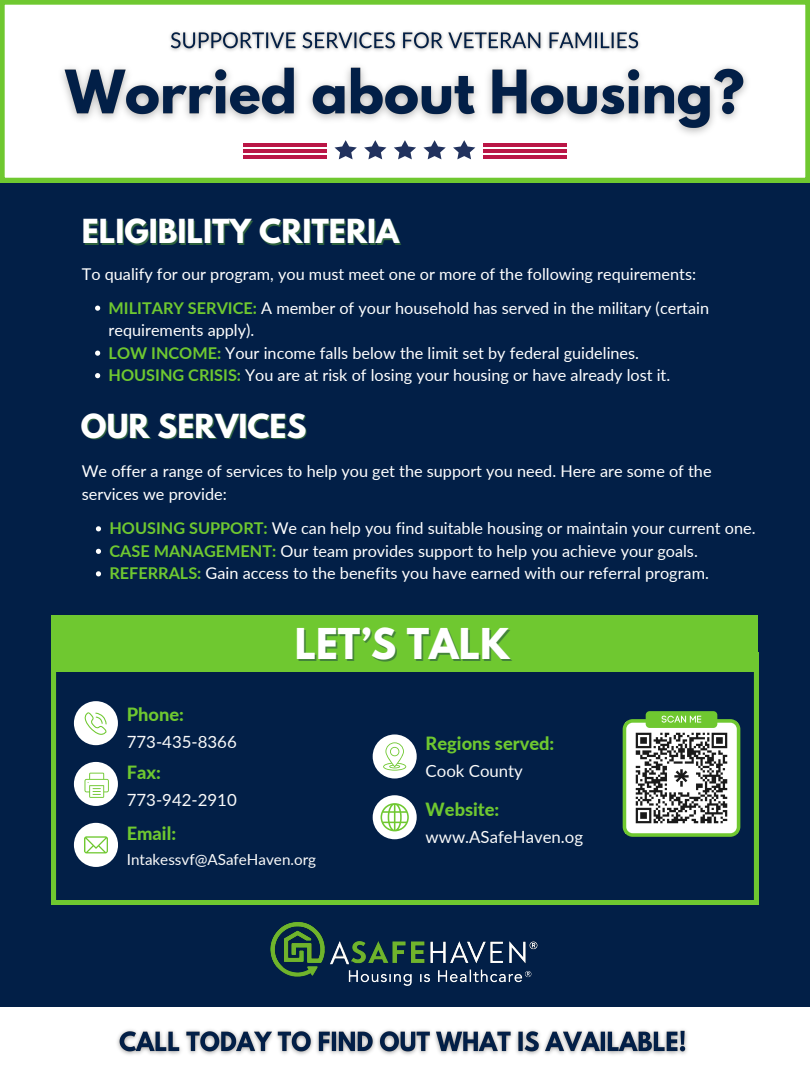
<style>
.page{position:relative;width:810px;height:1080px;background:#021f47}
.page>*{position:absolute;margin:0;border:0;box-sizing:border-box;transform-origin:0 0}
.t1{font:700 37.62px "League Spartan";color:#fff}
.t2{font:700 29.38px "League Spartan";color:#fff}
.t3{font:800 18.25px "Lato";color:#6fc830}
.t4{font:16.81px "Lato";color:#fafafa}
.t5{font:16.25px/22.5px "Lato";color:#fff}
.t6{font:15.25px "Lato";color:#fafafa}
.s1{font-weight:700;color:#6fc830}
</style>
<div class="page">
<svg style="left:0;top:0;width:810px;height:182px"></svg>
<hr style="left:243px;top:144px;width:84px;height:3px;background:#ba1646">
<hr style="left:243px;top:150px;width:84px;height:3px;background:#ba1646">
<hr style="left:243px;top:156px;width:84px;height:3px;background:#ba1646">
<hr style="left:483px;top:144px;width:84px;height:3px;background:#ba1646">
<hr style="left:483px;top:150px;width:84px;height:3px;background:#ba1646">
<hr style="left:483px;top:156px;width:84px;height:3px;background:#ba1646">
<svg style="left:335px;top:144px;width:22px;height:15px"></svg>
<svg style="left:364px;top:144px;width:22px;height:15px"></svg>
<svg style="left:394px;top:144px;width:22px;height:15px"></svg>
<svg style="left:423px;top:144px;width:23px;height:15px"></svg>
<svg style="left:453px;top:144px;width:22px;height:15px"></svg>
<div style="left:52px;top:615px;width:706px;height:56px;background:#6fc830"></div>
<svg style="left:52px;top:671px;width:706px;height:233px"></svg>
<div style="left:0;top:1008px;width:810px;height:72px;background:#fff"></div>
<svg style="left:96px;top:526px;width:5px;height:5px"></svg>
<svg style="left:96px;top:549px;width:5px;height:5px"></svg>
<svg style="left:96px;top:571px;width:5px;height:5px"></svg>
<img style="left:52px;top:56px;width:704px;height:88px">
<img style="left:165px;top:26px;width:480px;height:29px">
<svg style="left:95px;top:306px;width:5px;height:5px"></svg>
<svg style="left:95px;top:351px;width:5px;height:5px"></svg>
<svg style="left:95px;top:373px;width:5px;height:5px"></svg>
<img style="left:117px;top:1030px;width:570px;height:25px">
<img style="left:351px;top:901px;width:202px;height:63px">
<img style="left:257px;top:901px;width:94px;height:76px">
<img style="left:429px;top:904px;width:124px;height:60px">
<img style="left:346px;top:967px;width:186px;height:19px">
<p class="t2" style="left:82px;top:217px;width:319px">ELIGIBILITY CRITERIA</p>
<p class="t5" style="left:82px;top:262px;width:616px">To qualify for our program, you must meet one or more of the following requirements:</p>
<p class="t5" style="left:109px;top:296px;width:602px"><span class="s1">MILITARY SERVICE:</span> A member of your household has served in the military (certain requirements apply).</p>
<p class="t5" style="left:109px;top:341px;width:532px"><span class="s1">LOW INCOME:</span> Your income falls below the limit set by federal guidelines.</p>
<p class="t5" style="left:109px;top:364px;width:563px"><span class="s1">HOUSING CRISIS:</span> You are at risk of losing your housing or have already lost it.</p>
<p class="t2" style="left:81px;top:411px;width:227px">OUR SERVICES</p>
<p class="t5" style="left:82px;top:459px;width:631px">We offer a range of services to help you get the support you need. Here are some of the services we provide:</p>
<p class="t5" style="left:109px;top:517px;width:648px"><span class="s1">HOUSING SUPPORT:</span> We can help you find suitable housing or maintain your current one.</p>
<p class="t5" style="left:109px;top:539px;width:590px"><span class="s1">CASE MANAGEMENT:</span> Our team provides support to help you achieve your goals.</p>
<p class="t5" style="left:109px;top:562px;width:601px"><span class="s1">REFERRALS:</span> Gain access to the benefits you have earned with our referral program.</p>
<p class="t3" style="left:127px;top:703px;width:59px">Phone:</p>
<p class="t4" style="left:127px;top:731px;width:112px">773-435-8366</p>
<p class="t1" style="left:295px;top:625px;width:216px">LET’S TALK</p>
<p class="t3" style="left:426px;top:732px;width:130px">Regions served:</p>
<p class="t3" style="left:127px;top:761px;width:36px">Fax:</p>
<p class="t4" style="left:426px;top:760px;width:99px">Cook County</p>
<p class="t4" style="left:127px;top:789px;width:112px">773-942-2910</p>
<p class="t3" style="left:127px;top:822px;width:51px">Email:</p>
<p class="t6" style="left:127px;top:850px;width:191px">Intakessvf@ASafeHaven.org</p>
<p class="t3" style="left:426px;top:798px;width:75px">Website:</p>
<p class="t4" style="left:426px;top:826px;width:159px">www.ASafeHaven.og</p>
</div>
